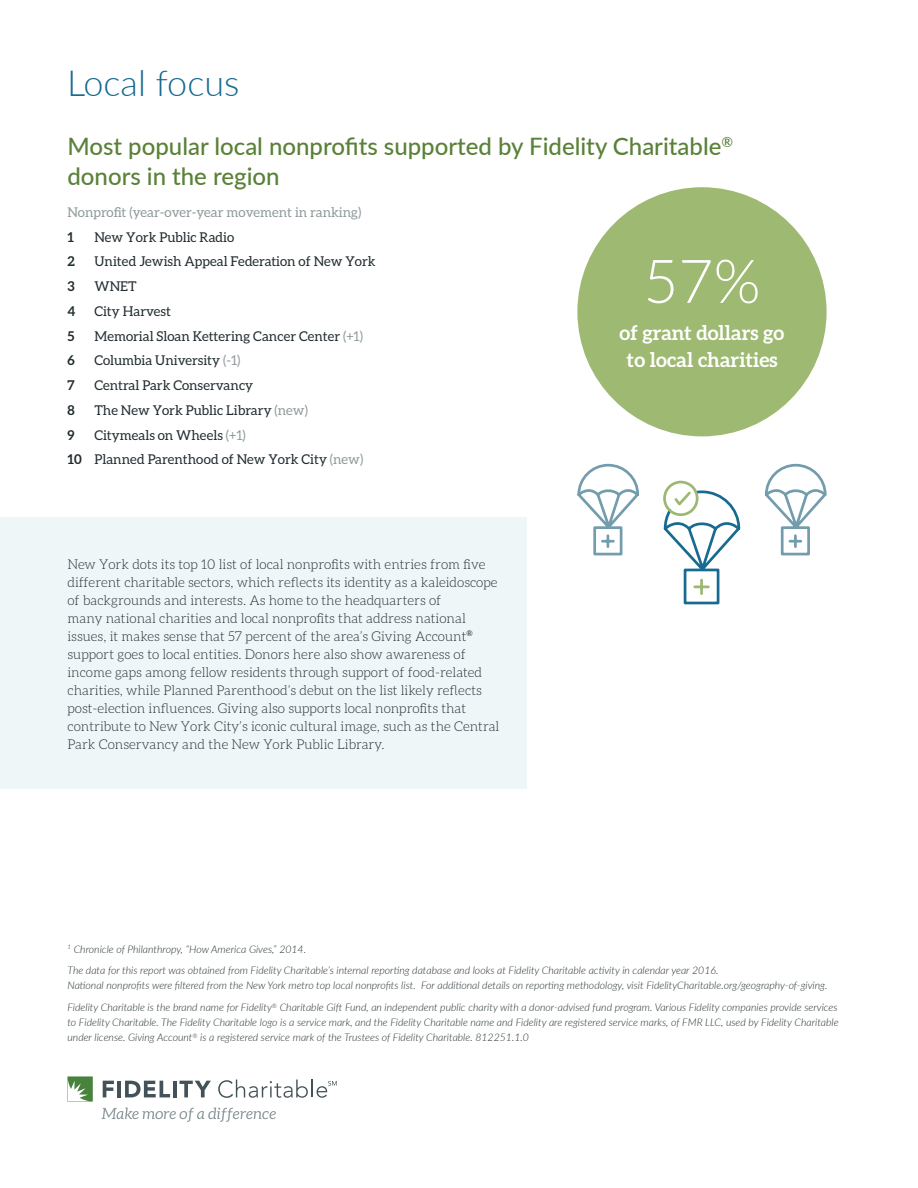
<style>
.page{position:relative;width:918px;height:1188px;background:#fff}
.page>*{position:absolute;margin:0;border:0;box-sizing:border-box;transform-origin:0 0}
.t1{font:300 60.45px "Lato";color:#fff}
.t2{font:300 36px "Lato";color:#176a92}
.t3{font:500 24px/30px "Lato";color:#5a8138}
.t4{font:700 20.1px/26.8px "Aleo";color:#fff;text-align:center}
.t5{font:300 13.5px/18px "Aleo";color:#212c2f}
.t6{font:13.5px/24.8px "Aleo";color:#212c2f}
.t7{font:13.5px "Aleo";color:#8f9a9b}
.t8{font:700 13.5px "Aleo";color:#212c2f}
.t9{font:italic 300 10.5px/21.8px "Lato";color:#212c2f}
.s1{color:#8f9a9b}
.s2{font-weight:700}
</style>
<div class="page">
<svg style="left:67px;top:1076px;width:26px;height:26px"></svg>
<svg style="left:103px;top:1081px;width:11px;height:16px"></svg>
<hr style="left:117px;top:1081px;width:4px;height:16px;background:#435258">
<svg style="left:125px;top:1081px;width:45px;height:16px"></svg>
<hr style="left:173px;top:1081px;width:3px;height:16px;background:#435258">
<svg style="left:179px;top:1081px;width:32px;height:16px"></svg>
<svg style="left:218px;top:1080px;width:119px;height:18px"></svg>
<svg style="left:102px;top:1108px;width:174px;height:14px"></svg>
<div style="left:0;top:518px;width:526px;height:271px;background:#eef6f8"></div>
<div style="left:577px;top:187px;width:250px;height:249px;background:#9eb971;border-radius:50%"></div>
<svg style="left:577px;top:464px;width:250px;height:140px"></svg>
<h2 class="t2" style="left:67px;top:58px;width:174px">Local focus</h2>
<h3 class="t3" style="left:67px;top:131px;width:667px">Most popular local nonprofits supported by Fidelity Charitable<sup>® </sup>donors in the region</h3>
<p class="t7" style="left:68px;top:204px;width:295px">Nonprofit (year-over-year movement in ranking)</p>
<p class="t8" style="left:68px;top:229px;width:8px">1</p>
<p class="t6" style="left:94px;top:224px;width:141px">New York Public Radio</p>
<p class="t8" style="left:68px;top:254px;width:9px">2</p>
<p class="t6" style="left:94px;top:249px;width:283px">United Jewish Appeal Federation of New York</p>
<p class="t8" style="left:68px;top:278px;width:9px">3</p>
<p class="t6" style="left:94px;top:274px;width:44px">WNET</p>
<p class="t8" style="left:68px;top:303px;width:9px">4</p>
<p class="t6" style="left:94px;top:299px;width:78px">City Harvest</p>
<p class="t8" style="left:68px;top:328px;width:8px">5</p>
<p class="t6" style="left:94px;top:323px;width:270px">Memorial Sloan Kettering Cancer Center <span class="s1">(+1)</span></p>
<p class="t8" style="left:68px;top:353px;width:9px">6</p>
<p class="t6" style="left:94px;top:348px;width:148px">Columbia University <span class="s1">(-1)</span></p>
<p class="t8" style="left:68px;top:377px;width:9px">7</p>
<p class="t6" style="left:94px;top:373px;width:160px">Central Park Conservancy</p>
<p class="t8" style="left:68px;top:402px;width:9px">8</p>
<p class="t6" style="left:94px;top:398px;width:215px">The New York Public Library <span class="s1">(new)</span></p>
<p class="t8" style="left:68px;top:427px;width:9px">9</p>
<h1 class="t1" style="left:643px;top:239px;width:119px">57%</h1>
<h3 class="t4" style="left:620px;top:319px;width:166px">of grant dollars go to local charities</h3>
<p class="t6" style="left:68px;top:422px;width:297px;text-indent:27px">Citymeals on Wheels <span class="s1">(+1)<br></span><span class="s2">10</span> Planned Parenthood of New York City <span class="s1">(new)</span></p>
<p class="t5" style="left:67px;top:555px;width:433px">New York dots its top 10 list of local nonprofits with entries from five different charitable sectors, which reflects its identity as a kaleidoscope of backgrounds and interests. As home to the headquarters of<br>many national charities and local nonprofits that address national issues, it makes sense that 57 percent of the area’s Giving Account<sup>® </sup>support goes to local entities. Donors here also show awareness of income gaps among fellow residents through support of food-related charities, while Planned Parenthood’s debut on the list likely reflects post-election influences. Giving also supports local nonprofits that contribute to New York City’s iconic cultural image, such as the Central Park Conservancy and the New York Public Library.</p>
<p class="t9" style="left:68px;top:938px;width:652px"><sup>1</sup> Chronicle of Philanthropy, “How America Gives,” 2014.<br>The data for this report was obtained from Fidelity Charitable’s internal reporting database and looks at Fidelity Charitable activity in calendar year 2016.</p>
<p class="t9" style="left:68px;top:974px;width:772px">National nonprofits were filtered from the New York metro top local nonprofits list. For additional details on reporting methodology, visit FidelityCharitable.org/geography-of-giving.<br>Fidelity Charitable is the brand name for Fidelity<sup>®</sup> Charitable Gift Fund, an independent public charity with a donor-advised fund program. Various Fidelity companies provide services</p>
<p class="t9" style="left:67px;top:1014px;width:773px;line-height:15px">to Fidelity Charitable. The Fidelity Charitable logo is a service mark, and the Fidelity Charitable name and Fidelity are registered service marks, of FMR LLC, used by Fidelity Charitable under license. Giving Account<sup>®</sup> is a registered service mark of the Trustees of Fidelity Charitable. 812251.1.0</p>
</div>
